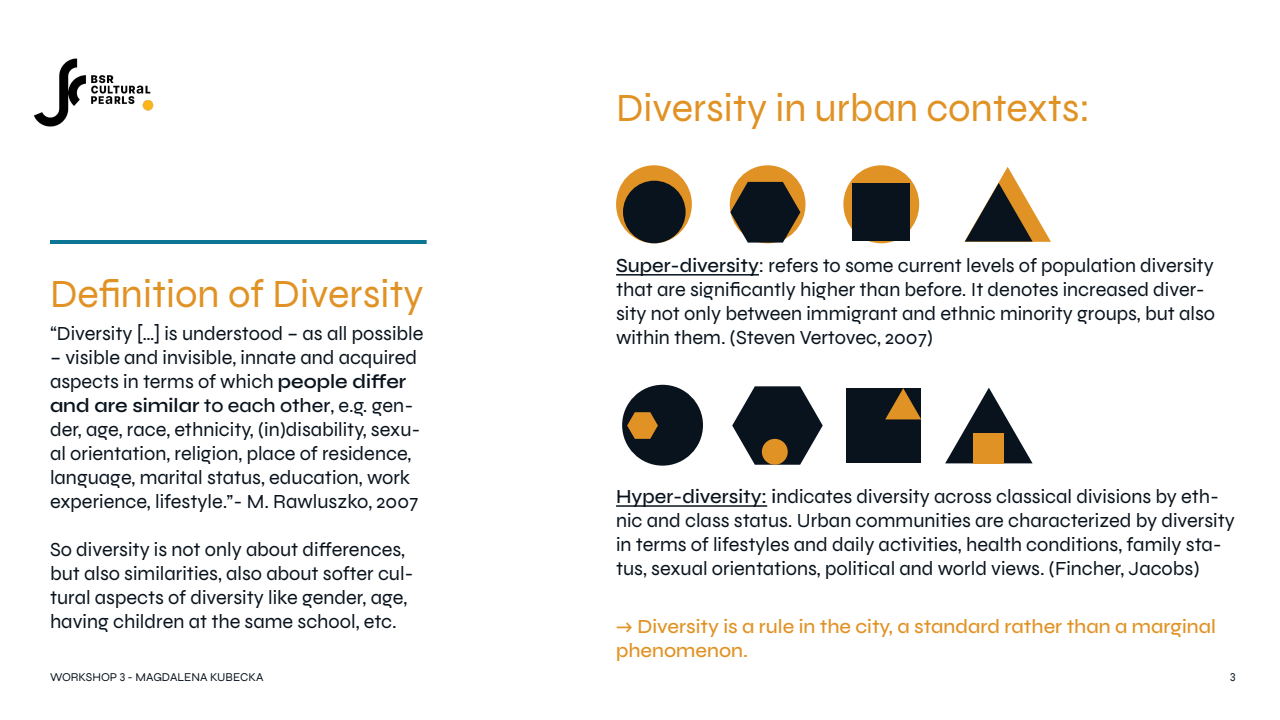
<style>
.page{position:relative;width:1280px;height:720px;background:#fff}
.page>*{position:absolute;margin:0;border:0;box-sizing:border-box;transform-origin:0 0}
.t1{font:40px "Syne";color:#e19224}
.t2{font:20px/24px "Syne";color:#09131d}
.t3{font:500 20px/24px "Syne";color:#e19224}
.t4{font:12px "Syne";color:#09131d}
.s1{font-weight:600}
.s2{font-weight:500}
</style>
<div class="page">
<hr style="left:50px;top:240px;width:377px;height:4px;background:#0e7695">
<svg style="left:964px;top:167px;width:87px;height:75px"></svg>
<svg style="left:945px;top:388px;width:88px;height:75px"></svg>
<div style="left:847px;top:388px;width:74px;height:75px;background:#09131d"></div>
<div style="left:974px;top:433px;width:30px;height:30px;background:#e19224"></div>
<div style="left:622px;top:385px;width:81px;height:81px;background:#09131d;border-radius:50%"></div>
<svg style="left:616px;top:165px;width:303px;height:78px"></svg>
<svg style="left:732px;top:386px;width:91px;height:79px"></svg>
<svg style="left:627px;top:412px;width:31px;height:27px"></svg>
<svg style="left:885px;top:388px;width:36px;height:31px"></svg>
<div style="left:762px;top:439px;width:26px;height:26px;background:#e19224;border-radius:50%"></div>
<hr style="left:616px;top:274px;width:143px;height:2px;background:#09131d">
<hr style="left:616px;top:505px;width:151px;height:2px;background:#09131d">
<img style="left:33px;top:58px;width:121px;height:69px">
<h1 class="t1" style="left:50px;top:269px;width:375px">Definition of Diversity</h1>
<p class="t2" style="left:50px;top:322px;width:375px">“Diversity […] is understood – as all possible</p>
<p class="t2" style="left:50px;top:346px;width:372px">– visible and invisible, innate and acquired aspects in terms of which <span class="s1">people differ and are similar</span> <span class="s2">to each other</span>, e.g. gen&shy;der, age, race, ethnicity, (in)disability, sexu&shy;al orientation, religion, place of residence, language, marital status, education, work experience, lifestyle.”- M. Rawluszko, 2007</p>
<p class="t2" style="left:50px;top:538px;width:365px">So diversity is not only about differences, but also similarities, also about softer cul&shy;tural aspects of diversity like gender, age, having children at the same school, etc.</p>
<h1 class="t1" style="left:616px;top:83px;width:476px">Diversity in urban contexts:</h1>
<p class="t2" style="left:616px;top:253px;width:601px"><span class="s2">Super-diversity</span>: refers to some current levels of population diversity that are significantly higher than before. It denotes increased diver&shy;sity not only between immigrant and ethnic minority groups, but also within them. (Steven Vertovec, 2007)</p>
<p class="t2" style="left:616px;top:484px;width:620px"><span class="s2">Hyper-diversity: i</span>ndicates diversity across classical divisions by eth&shy;nic and class status. Urban communities are characterized by diversity in terms of lifestyles and daily activities, health conditions, family sta&shy;tus, sexual orientations, political and world views. (Fincher, Jacobs)</p>
<p class="t3" style="left:616px;top:614px;width:601px">→ Diversity is a rule in the city, a standard rather than a marginal phenomenon.</p>
<p class="t4" style="left:50px;top:670px;width:215px">WORKSHOP 3 - MAGDALENA KUBECKA</p>
<p class="t4" style="left:1230px;top:670px;width:7px">3</p>
</div>
